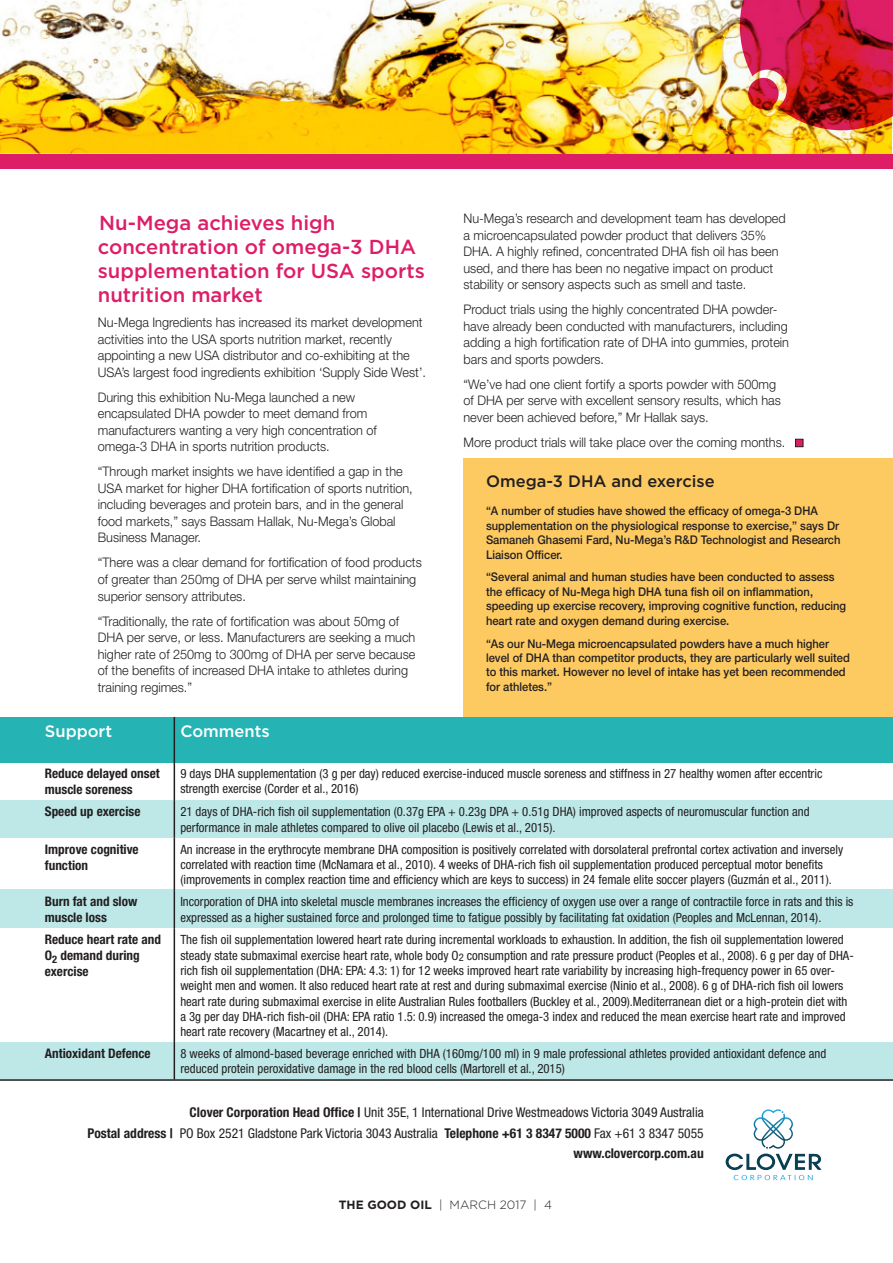
<style>
.page{position:relative;width:893px;height:1263px;background:#fff}
.page>*{position:absolute;margin:0;border:0;box-sizing:border-box;transform-origin:0 0}
.t1{font:500 20.25px/24.3px "Gotham";color:#de1d67}
.t2{font:500 16.5px "Gotham";color:#231f20}
.t3{font:500 16.5px "Gotham";color:#fff}
.t4{font:condensed 13.5px "Helvetica Neue";color:#231f20}
.t5{font:700 condensed 13.5px "Helvetica Neue";color:#231f20}
.t6{font:300 13.2px/16.5px "Helvetica Neue";color:#231f20;scale:.96 1}
.t7{font:700 condensed 13.2px/15.9px "Helvetica Neue";color:#231f20}
.t8{font:condensed 12.75px/15.3px "Helvetica Neue";color:#231f20}
.t9{font:500 12px/14.4px "Helvetica Neue";color:#231f20;scale:.93 1}
.t10{font:300 12px "Gotham";color:#231f20}
.s1{font-weight:700}
</style>
<div class="page">
<div style="left:0;top:800px;width:893px;height:37px;background:#bee8e8"></div>
<div style="left:0;top:890px;width:893px;height:38px;background:#bee8e8"></div>
<div style="left:0;top:1042px;width:893px;height:38px;background:#bee8e8"></div>
<div style="left:463px;top:458px;width:430px;height:266px;background:#fdca62"></div>
<div style="left:0;top:717px;width:893px;height:45px;background:#26b3b4"></div>
<img style="left:0;top:0;width:893px;height:153px">
<svg style="left:740px;top:0;width:153px;height:130px;background:#c73036"></svg>
<svg style="left:748px;top:78px;width:31px;height:31px"></svg>
<div style="left:0;top:153px;width:893px;height:15px;background:#de1d67"></div>
<svg style="left:726px;top:1109px;width:95px;height:71px"></svg>
<hr style="left:174px;top:717px;width:1px;height:45px;background:#231f20">
<hr style="left:174px;top:762px;width:1px;height:38px;background:#231f20">
<hr style="left:174px;top:800px;width:1px;height:37px;background:#231f20">
<hr style="left:174px;top:837px;width:1px;height:53px;background:#231f20">
<hr style="left:174px;top:890px;width:1px;height:38px;background:#231f20">
<hr style="left:174px;top:928px;width:1px;height:114px;background:#231f20">
<hr style="left:174px;top:1042px;width:1px;height:37px;background:#231f20">
<div style="left:795px;top:439px;width:8px;height:8px;background:#de1d67;border:1px solid #201d1e"></div>
<hr style="left:0;top:1079px;width:893px;height:2px;background:#231f20">
<p class="t1" style="left:98px;top:210px;width:328px">Nu-Mega achieves high concentration of omega-3 DHA supplementation for USA sports nutrition market</p>
<p class="t6" style="left:98px;top:314px;width:343px">Nu-Mega Ingredients has increased its market development activities into the USA sports nutrition market, recently appointing a new USA distributor and co-exhibiting at the USA’s largest food ingredients exhibition ‘Supply Side West’.</p>
<p class="t6" style="left:98px;top:389px;width:292px">During this exhibition Nu-Mega launched a new encapsulated DHA powder to meet demand from manufacturers wanting a very high concentration of omega-3 DHA in sports nutrition products.</p>
<p class="t6" style="left:98px;top:463px;width:330px">“Through market insights we have identified a gap in the USA market for higher DHA fortification of sports nutrition, including beverages and protein bars, and in the general food markets,” says Bassam Hallak, Nu-Mega’s Global Business Manager.</p>
<p class="t6" style="left:98px;top:554px;width:339px">“There was a clear demand for fortification of food products of greater than 250mg of DHA per serve whilst maintaining superior sensory attributes.</p>
<p class="t6" style="left:98px;top:612px;width:332px">“Traditionally, the rate of fortification was about 50mg of DHA per serve, or less. Manufacturers are seeking a much higher rate of 250mg to 300mg of DHA per serve because of the benefits of increased DHA intake to athletes during training regimes.”</p>
<p class="t6" style="left:463px;top:210px;width:337px">Nu-Mega’s research and development team has developed a microencapsulated powder product that delivers 35% DHA. A highly refined, concentrated DHA fish oil has been used, and there has been no negative impact on product stability or sensory aspects such as smell and taste.</p>
<p class="t6" style="left:463px;top:301px;width:341px">Product trials using the highly concentrated DHA powder&shy;have already been conducted with manufacturers, including adding a high fortification rate of DHA into gummies, protein bars and sports powders.</p>
<p class="t6" style="left:463px;top:375px;width:332px">“We’ve had one client fortify a sports powder with 500mg of DHA per serve with excellent sensory results, which has never been achieved before,” Mr Hallak says.</p>
<p class="t6" style="left:463px;top:433px;width:337px">More product trials will take place over the coming months.</p>
<p class="t2" style="left:486px;top:472px;width:230px">Omega-3 DHA and exercise</p>
<p class="t9" style="left:486px;top:504px;width:383px">“A number of studies have showed the efficacy of omega-3 DHA supplementation on the physiological response to exercise,” says Dr Samaneh Ghasemi Fard, Nu-Mega’s R&amp;D Technologist and Research Liaison Officer.</p>
<p class="t9" style="left:486px;top:570px;width:389px">“Several animal and human studies have been conducted to assess the efficacy of Nu-Mega high DHA tuna fish oil on inflammation, speeding up exercise recovery, improving cognitive function, reducing heart rate and oxygen demand during exercise.</p>
<p class="t9" style="left:486px;top:636px;width:393px">“As our Nu-Mega microencapsulated powders have a much higher level of DHA than competitor products, they are particularly well suited to this market. However no level of intake has yet been recommended for athletes.”</p>
<p class="t3" style="left:45px;top:721px;width:69px">Support</p>
<p class="t3" style="left:180px;top:721px;width:91px">Comments</p>
<p class="t7" style="left:45px;top:765px;width:116px">Reduce delayed onset muscle soreness</p>
<p class="t8" style="left:180px;top:766px;width:644px">9 days DHA supplementation (3 g per day) reduced exercise-induced muscle soreness and stiffness in 27 healthy women after eccentric strength exercise (Corder et al., 2016)</p>
<p class="t7" style="left:45px;top:803px;width:97px">Speed up exercise</p>
<p class="t8" style="left:180px;top:804px;width:631px">21 days of DHA-rich fish oil supplementation (0.37g EPA + 0.23g DPA + 0.51g DHA) improved aspects of neuromuscular function and performance in male athletes compared to olive oil placebo (Lewis et al., 2015).</p>
<p class="t7" style="left:45px;top:841px;width:95px">Improve cognitive function</p>
<p class="t8" style="left:180px;top:841px;width:664px">An increase in the erythrocyte membrane DHA composition is positively correlated with dorsolateral prefrontal cortex activation and inversely correlated with reaction time (McNamara et al., 2010). 4 weeks of DHA-rich fish oil supplementation produced perceptual motor benefits (improvements in complex reaction time and efficiency which are keys to success) in 24 female elite soccer players (Guzmán et al., 2011).</p>
<p class="t7" style="left:45px;top:893px;width:94px">Burn fat and slow muscle loss</p>
<p class="t8" style="left:180px;top:894px;width:675px">Incorporation of DHA into skeletal muscle membranes increases the efficiency of oxygen use over a range of contractile force in rats and this is expressed as a higher sustained force and prolonged time to fatigue possibly by facilitating fat oxidation (Peoples and McLennan, 2014).</p>
<p class="t7" style="left:45px;top:932px;width:118px">Reduce heart rate and<br>O<sub>2</sub> demand during exercise</p>
<p class="t8" style="left:180px;top:932px;width:675px">The fish oil supplementation lowered heart rate during incremental workloads to exhaustion. In addition, the fish oil supplementation lowered steady state submaximal exercise heart rate, whole body O<sub>2</sub> consumption and rate pressure product (Peoples et al., 2008). 6 g per day of DHA&shy;rich fish oil supplementation (DHA: EPA: 4.3: 1) for 12 weeks improved heart rate variability by increasing high-frequency power in 65 over&shy;weight men and women. It also reduced heart rate at rest and during submaximal exercise (Ninio et al., 2008). 6 g of DHA-rich fish oil lowers heart rate during submaximal exercise in elite Australian Rules footballers (Buckley et al., 2009).Mediterranean diet or a high-protein diet with a 3g per day DHA-rich fish-oil (DHA: EPA ratio 1.5: 0.9) increased the omega-3 index and reduced the mean exercise heart rate and improved heart rate recovery (Macartney et al., 2014).</p>
<p class="t7" style="left:45px;top:1045px;width:107px">Antioxidant Defence</p>
<p class="t8" style="left:180px;top:1046px;width:647px">8 weeks of almond-based beverage enriched with DHA (160mg/100 ml) in 9 male professional athletes provided antioxidant defence and reduced protein peroxidative damage in the red blood cells (Martorell et al., 2015)</p>
<p class="t4" style="left:190px;top:1105px;width:516px"><span class="s1">Clover Corporation Head Office |</span> Unit 35E, 1 International Drive Westmeadows Victoria 3049 Australia</p>
<p class="t4" style="left:88px;top:1125px;width:618px"><span class="s1">Postal address |</span> PO Box 2521 Gladstone Park Victoria 3043 Australia <span class="s1">Telephone +61 3 8347 5000</span> Fax +61 3 8347 5055</p>
<p class="t5" style="left:573px;top:1145px;width:132px">www.clovercorp.com.au</p>
<p class="t10" style="left:339px;top:1198px;width:215px"><span class="s1">THE GOOD OIL</span> | MARCH 2017 | 4</p>
</div>
